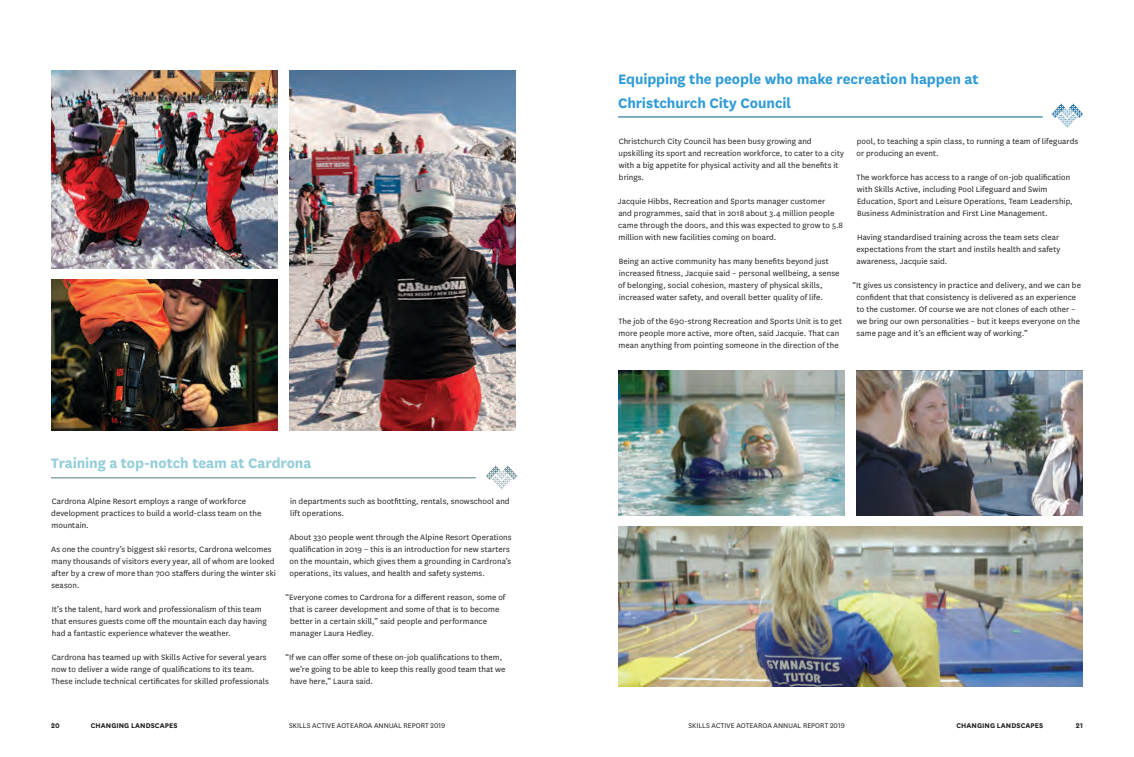
<style>
.page{position:relative;width:1134px;height:757px;background:#fff}
.page>*{position:absolute;margin:0;border:0;box-sizing:border-box;transform-origin:0 0}
.t1{font:700 16px/24px "National";letter-spacing:-.005em;color:#2f9bd6}
.t2{font:700 16px "National";letter-spacing:-.005em;color:#92cdda}
.P2{font:9px/12px "National";letter-spacing:.01em;color:#231f20}
.t3{font:8px "National";letter-spacing:.01em;color:#231f20}
.t4{font:700 8px "National";letter-spacing:.015em;color:#231f20}
</style>
<div class="page">
<svg style="left:486px;top:466px;width:31px;height:24px"></svg>
<svg style="left:1051px;top:104px;width:32px;height:24px"></svg>
<hr style="left:51px;top:477px;width:425px;height:1px;background:#527881">
<hr style="left:618px;top:116px;width:425px;height:1px;background:#005c93">
<img style="left:856px;top:371px;width:227px;height:144px">
<img style="left:618px;top:371px;width:227px;height:144px">
<img style="left:618px;top:527px;width:465px;height:159px">
<img style="left:289px;top:71px;width:227px;height:360px">
<img style="left:51px;top:71px;width:227px;height:197px">
<img style="left:51px;top:280px;width:227px;height:151px">
<h1 class="t1" style="left:618px;top:66px;width:362px">Equipping the people who make recreation happen at<br>Christchurch City Council</h1>
<h1 class="t2" style="left:51px;top:452px;width:262px">Training a top-notch team at Cardrona</h1>
<p class="P2" style="left:51px;top:495px;width:212px">Cardrona Alpine Resort employs a range of workforce development practices to build a world-class team on the mountain.</p>
<p class="P2" style="left:51px;top:543px;width:226px">As one the country’s biggest ski resorts, Cardrona welcomes many thousands of visitors every year, all of whom are looked after by a crew of more than 700 staffers during the winter ski season.</p>
<p class="P2" style="left:52px;top:603px;width:217px">It’s the talent, hard work and professionalism of this team that ensures guests come off the mountain each day having had a fantastic experience whatever the weather.</p>
<p class="P2" style="left:51px;top:651px;width:219px">Cardrona has teamed up with Skills Active for several years now to deliver a wide range of qualifications to its team.<br>These include technical certificates for skilled professionals</p>
<p class="P2" style="left:290px;top:495px;width:221px">in departments such as bootfitting, rentals, snowschool and lift operations.</p>
<p class="P2" style="left:289px;top:531px;width:224px">About 330 people went through the Alpine Resort Operations qualification in 2019 – this is an introduction for new starters on the mountain, which gives them a grounding in Cardrona’s operations, its values, and health and safety systems.</p>
<p class="P2" style="left:290px;top:591px;width:217px;text-indent:-4px">“Everyone comes to Cardrona for a different reason, some of that is career development and some of that is to become better in a certain skill,” said people and performance manager Laura Hedley.</p>
<p class="P2" style="left:290px;top:651px;width:217px;text-indent:-4px">“If we can offer some of these on-job qualifications to them, we’re going to be able to keep this really good team that we have here,” Laura said.</p>
<p class="P2" style="left:619px;top:135px;width:227px">Christchurch City Council has been busy growing and upskilling its sport and recreation workforce, to cater to a city with a big appetite for physical activity and all the benefits it brings.</p>
<p class="P2" style="left:618px;top:195px;width:227px">Jacquie Hibbs, Recreation and Sports manager customer<br>and programmes, said that in 2018 about 3.4 million people came through the doors, and this was expected to grow to 5.8 million with new facilities coming on board.</p>
<p class="P2" style="left:618px;top:255px;width:223px">Being an active community has many benefits beyond just increased fitness, Jacquie said – personal wellbeing, a sense of belonging, social cohesion, mastery of physical skills, increased water safety, and overall better quality of life.</p>
<p class="P2" style="left:618px;top:315px;width:225px">The job of the 690-strong Recreation and Sports Unit is to get more people more active, more often, said Jacquie. That can mean anything from pointing someone in the direction of the</p>
<p class="P2" style="left:856px;top:135px;width:223px">pool, to teaching a spin class, to running a team of lifeguards or producing an event.</p>
<p class="P2" style="left:856px;top:171px;width:218px">The workforce has access to a range of on-job qualification with Skills Active, including Pool Lifeguard and Swim Education, Sport and Leisure Operations, Team Leadership, Business Administration and First Line Management.</p>
<p class="P2" style="left:856px;top:231px;width:205px">Having standardised training across the team sets clear expectations from the start and instils health and safety awareness, Jacquie said.</p>
<p class="P2" style="left:856px;top:279px;width:226px;text-indent:-4px">“It gives us consistency in practice and delivery, and we can be confident that that consistency is delivered as an experience to the customer. Of course we are not clones of each other – we bring our own personalities – but it keeps everyone on the same page and it’s an efficient way of working.”</p>
<p class="t4" style="left:51px;top:719px;width:10px">20</p>
<p class="t4" style="left:91px;top:719px;width:88px">CHANGING LANDSCAPES</p>
<p class="t3" style="left:289px;top:720px;width:158px">SKILLS ACTIVE AOTEAROA ANNUAL REPORT 2019</p>
<p class="t3" style="left:688px;top:720px;width:158px">SKILLS ACTIVE AOTEAROA ANNUAL REPORT 2019</p>
<p class="t4" style="left:956px;top:719px;width:88px">CHANGING LANDSCAPES</p>
<p class="t4" style="left:1076px;top:719px;width:9px">21</p>
</div>
